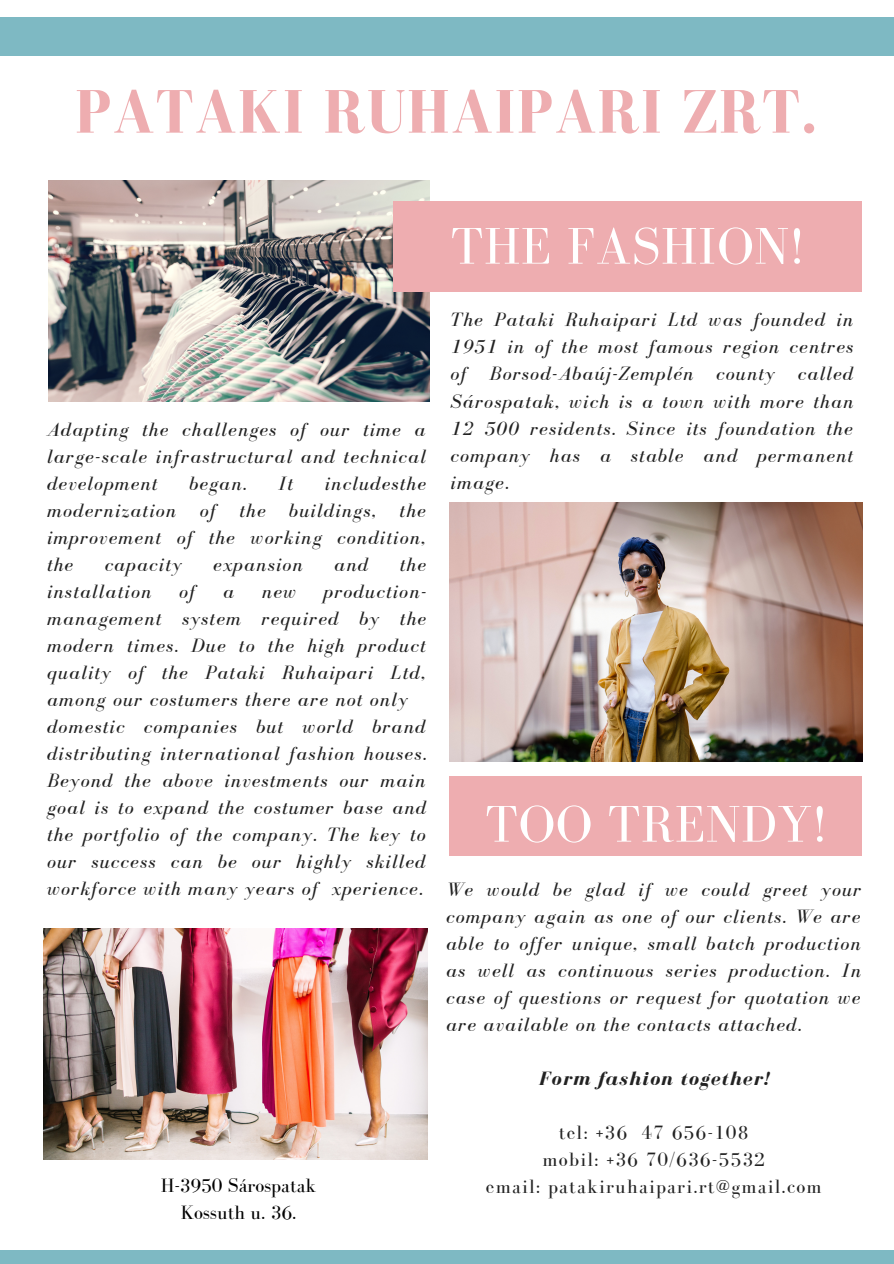
<style>
.page{position:relative;width:894px;height:1264px;background:#fff}
.page>*{position:absolute;margin:0;border:0;box-sizing:border-box;transform-origin:0 0}
.t1{font:700 63px "Bodoni FLF";letter-spacing:.01em;color:#eeadb0}
.t2{font:52.95px "Bodoni FLF";letter-spacing:.01em;color:#fff}
.t3{font:italic 19.8px/27px "Bodoni FLF";letter-spacing:.06em;color:#222;text-align:justify}
.t4{font:19.8px/27px "Bodoni FLF";letter-spacing:.06em;color:#222;text-align:center}
.t5{font:19.8px "Bodoni FLF";color:#000}
.t6{font:italic 700 19.8px "Bodoni FLF";letter-spacing:.06em;color:#222}
</style>
<div class="page">
<div style="left:0;top:1249px;width:893px;height:14px;background:#7eb9c3"></div>
<div style="left:0;top:18px;width:893px;height:38px;background:#7eb9c3"></div>
<img style="left:44px;top:928px;width:383px;height:231px">
<div style="left:449px;top:776px;width:412px;height:79px;background:#eeadb0"></div>
<img style="left:449px;top:502px;width:413px;height:259px">
<img style="left:48px;top:181px;width:381px;height:220px">
<div style="left:392px;top:201px;width:469px;height:90px;background:#eeadb0"></div>
<h1 class="t1" style="left:75px;top:78px;width:744px">PATAKI RUHAIPARI ZRT.</h1>
<h2 class="t2" style="left:450px;top:217px;width:355px">THE FASHION!</h2>
<p class="t3" style="left:450px;top:306px;width:404px">The Pataki Ruhaipari Ltd was founded in 1951 in of the most famous region centres of Borsod-Abaúj-Zemplén county called Sárospatak, wich is a town with more than 12 500 residents. Since its foundation the company has a stable and permanent image.</p>
<p class="t3" style="left:47px;top:415px;width:380px">Adapting the challenges of our time a large-scale infrastructural and technical development</p>
<p class="t3" style="left:47px;top:469px;width:380px;text-indent:278px">includesthe modernization of the buildings, the improvement of the working condition, the</p>
<p class="t3" style="left:189px;top:469px;width:58px">began.</p>
<p class="t3" style="left:278px;top:469px;width:16px">It</p>
<p class="t3" style="left:105px;top:551px;width:79px">capacity</p>
<p class="t3" style="left:213px;top:551px;width:91px">expansion</p>
<p class="t3" style="left:334px;top:551px;width:36px">and</p>
<p class="t3" style="left:399px;top:551px;width:28px">the</p>
<p class="t3" style="left:47px;top:578px;width:106px">installation</p>
<p class="t3" style="left:179px;top:578px;width:18px">of</p>
<p class="t3" style="left:223px;top:578px;width:13px">a</p>
<p class="t3" style="left:262px;top:578px;width:36px">new</p>
<p class="t3" style="left:324px;top:578px;width:104px">production-</p>
<p class="t3" style="left:47px;top:605px;width:380px">management system required by the</p>
<p class="t3" style="left:47px;top:632px;width:380px">modern times. Due to the high product</p>
<p class="t3" style="left:47px;top:659px;width:380px">quality of the Pataki Ruhaipari Ltd,</p>
<p class="t3" style="left:47px;top:686px;width:362px">among our costumers there are not only</p>
<p class="t3" style="left:47px;top:713px;width:380px">domestic companies but world brand</p>
<p class="t3" style="left:47px;top:740px;width:380px">distributing international fashion houses.</p>
<p class="t3" style="left:47px;top:767px;width:379px">Beyond the above investments our main</p>
<p class="t3" style="left:47px;top:794px;width:381px">goal is to expand the costumer base and</p>
<p class="t3" style="left:47px;top:821px;width:380px">the portfolio of the company. The key to</p>
<p class="t3" style="left:47px;top:848px;width:380px">our success can be our highly skilled</p>
<p class="t3" style="left:47px;top:875px;width:815px">workforce with many years of xperience. We would be glad if we could greet your</p>
<p class="t3" style="left:446px;top:903px;width:415px">company again as one of our clients. We are</p>
<p class="t3" style="left:446px;top:930px;width:416px">able to offer unique, small batch production</p>
<p class="t3" style="left:446px;top:957px;width:416px">as well as continuous series production. In</p>
<p class="t3" style="left:446px;top:984px;width:416px">case of questions or request for quotation we</p>
<p class="t3" style="left:446px;top:1011px;width:356px">are available on the contacts attached.</p>
<p class="t6" style="left:538px;top:1068px;width:231px">Form fashion together!</p>
<p class="t4" style="left:542px;top:1119px;width:224px">tel: +36 47 656-108 mobil: +36 70/636-5532</p>
<p class="t5" style="left:161px;top:1174px;width:157px">H-3950 Sárospatak</p>
<p class="t4" style="left:486px;top:1173px;width:337px">email: patakiruhaipari.rt@gmail.com</p>
<p class="t5" style="left:181px;top:1201px;width:117px">Kossuth u. 36.</p>
<h2 class="t2" style="left:485px;top:795px;width:343px">TOO TRENDY!</h2>
</div>
